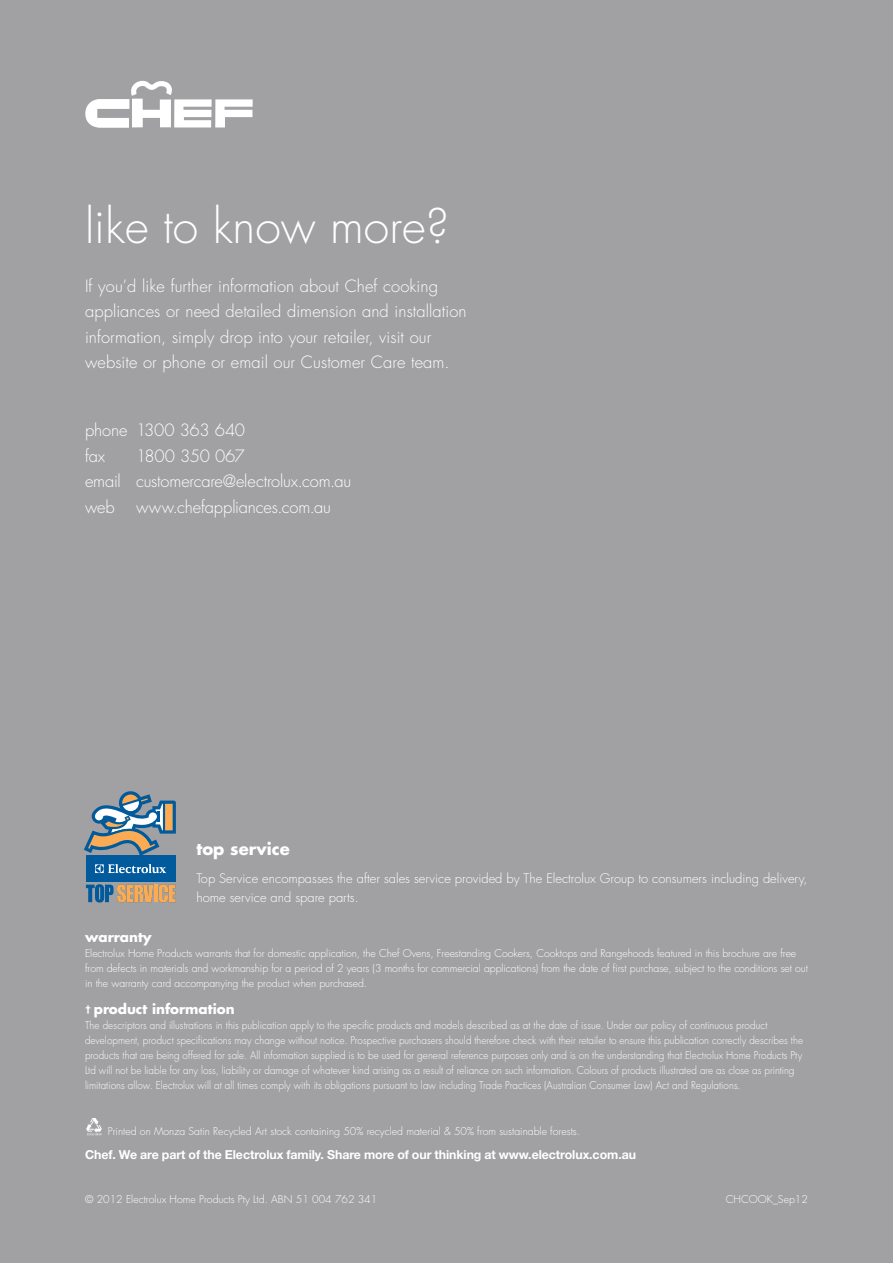
<style>
.page{position:relative;width:893px;height:1263px;background:#a1a1a4}
.page>*{position:absolute;margin:0;border:0;box-sizing:border-box;transform-origin:0 0}
.t1{font:300 46.5px "Futura LT";color:#fff}
.t2{font:300 16.5px/25.5px "Futura LT";letter-spacing:.005em;color:#fff}
.t3{font:700 16.5px "Futura LT";color:#fff}
.t4{font:700 13.5px "Futura LT";color:#fff}
.t5{font:300 12.9px/19.5px "Futura LT";color:#fff}
.t6{font:700 12.3px "Helvetica Neue LT";letter-spacing:-.005em;color:#fff}
.t7{font:300 10.5px/15px "Futura LT";color:#fff;scale:.94 1}
.t8{font:300 10.5px/15px "Futura LT";color:#fff}
.s1{font-size:8.7px}
</style>
<div class="page">
<svg style="left:85px;top:80px;width:168px;height:48px"></svg>
<svg style="left:86px;top:884px;width:67px;height:18px"></svg>
<hr style="left:154px;top:885px;width:4px;height:17px;background:#faab54">
<svg style="left:159px;top:884px;width:17px;height:18px"></svg>
<div style="left:86px;top:855px;width:90px;height:27px;background:#005a9c"></div>
<svg style="left:95px;top:864px;width:71px;height:9px"></svg>
<svg style="left:84px;top:791px;width:92px;height:64px"></svg>
<svg style="left:86px;top:1118px;width:16px;height:17px"></svg>
<h1 class="t1" style="left:85px;top:198px;width:365px">like to know more?</h1>
<h2 class="t2" style="left:85px;top:273px;width:383px">If you’d like further information about Chef cooking appliances or need detailed dimension and installation information, simply drop into your retailer, visit our website or phone or email our Customer Care team.</h2>
<h2 class="t2" style="left:85px;top:418px;width:162px">phone 1300 363 640 fax</h2>
<h2 class="t2" style="left:85px;top:443px;width:268px;text-indent:51px">1800 350 067<br>email customercare@electrolux.com.au web</h2>
<h2 class="t2" style="left:136px;top:494px;width:196px">www.chefappliances.com.au</h2>
<h2 class="t3" style="left:196px;top:837px;width:95px">top service</h2>
<p class="t5" style="left:196px;top:869px;width:613px">Top Service encompasses the after sales service provided by The Electrolux Group to consumers including delivery, home service and spare parts.</p>
<p class="t4" style="left:85px;top:928px;width:68px">warranty</p>
<p class="t8" style="left:85px;top:946px;width:724px">Electrolux Home Products warrants that for domestic application, the Chef Ovens, Freestanding Cookers, Cooktops and Rangehoods featured in this brochure are free from defects in materials and workmanship for a period of 2 years (3 months for commercial applications) from the date of first purchase, subject to the conditions set out in the warranty card accompanying the product when purchased.</p>
<p class="t4" style="left:85px;top:999px;width:151px"><span class="s1">†</span> product information</p>
<p class="t7" style="left:85px;top:1017px;width:765px">The descriptors and illustrations in this publication apply to the specific products and models described as at the date of issue. Under our policy of continuous product development, product specifications may change without notice. Prospective purchasers should therefore check with their retailer to ensure this publication correctly describes the products that are being offered for sale. All information supplied is to be used for general reference purposes only and is on the understanding that Electrolux Home Products Pty Ltd will not be liable for any loss, liability or damage of whatever kind arising as a result of reliance on such information. Colours of products illustrated are as close as printing limitations allow. Electrolux will at all times comply with its obligations pursuant to law including Trade Practices (Australian Consumer Law) Act and Regulations.</p>
<p class="t8" style="left:108px;top:1124px;width:474px">Printed on Monza Satin Recycled Art stock containing 50% recycled material &amp; 50% from sustainable forests.</p>
<p class="t6" style="left:85px;top:1147px;width:553px">Chef. We are part of the Electrolux family. Share more of our thinking at www.electrolux.com.au</p>
<p class="t8" style="left:85px;top:1192px;width:294px">© 2012 Electrolux Home Products Pty Ltd. ABN 51 004 762 341</p>
<p class="t8" style="left:726px;top:1192px;width:84px">CHCOOK_Sep12</p>
</div>
